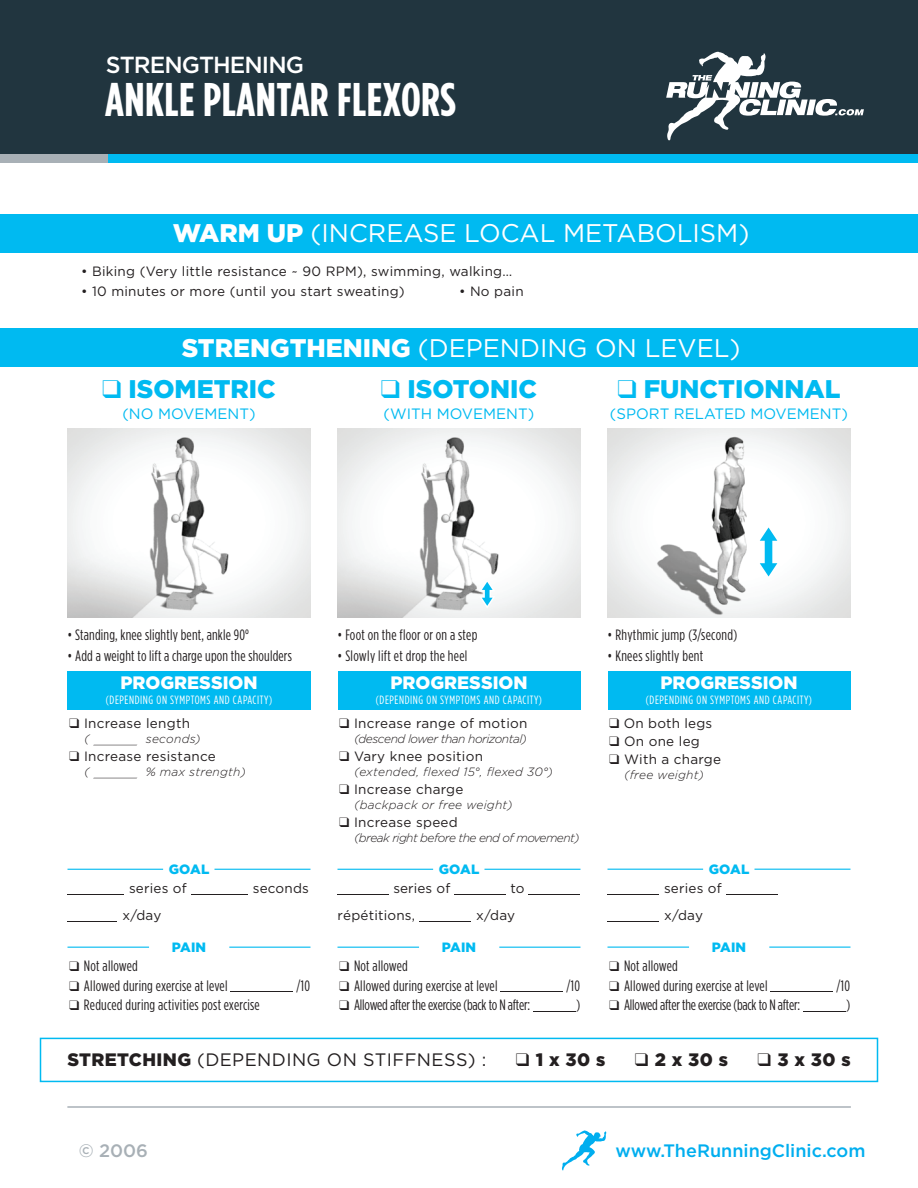
<style>
.page{position:relative;width:918px;height:1188px;background:#fff}
.page>*{position:absolute;margin:0;border:0;box-sizing:border-box;transform-origin:0 0}
.t1{font:700 47.25px "Gotham Condensed";letter-spacing:.01em;color:#fff}
.t2{font:25.5px "Gotham";color:#fff}
.t3{font:900 25.5px "Gotham";color:#00baf1}
.t4{font:500 23.25px "Gotham";letter-spacing:-.04em;color:#fff}
.t5{font:900 18px "Gotham";color:#fff}
.t6{font:18px "Gotham";letter-spacing:.025em;color:#231f20}
.t7{font:500 18px "Gotham";color:#00aeef}
.t8{font:900 18px "Gotham";color:#231f20}
.t9{font:500 18px "Gotham";color:#a8b0b6}
.t10{font:15px "Gotham Condensed";letter-spacing:.015em;color:#231f20}
.t11{font:15px "Gotham Condensed";letter-spacing:-.015em;color:#231f20}
.t12{font:15px "Gotham";color:#00baf1}
.t13{font:13.5px "Gotham";letter-spacing:.02em;color:#231f20}
.t14{font:900 13.5px "Gotham";letter-spacing:.015em;color:#00baf1}
.t15{font:12px "Gotham Condensed";letter-spacing:.05em;color:#fff}
.t16{font:italic 300 12px "Gotham";letter-spacing:.02em;color:#231f20}
.t17{font:italic 300 12px "Gotham";letter-spacing:-.045em;color:#231f20}
.t18{font:italic 300 12px "Gotham";letter-spacing:-.04em;color:#231f20}
.t19{font:6px "Gotham";color:#231f20;scale:17.2 1}
.t20{font:6px "Gotham";color:#231f20;scale:11.8 1}
.t21{font:5.4px "Gotham";color:#231f20;scale:15.75 1}
.t22{font:5.4px "Gotham";color:#231f20;scale:17.25 1}
.t23{font:5.4px "Gotham";color:#231f20;scale:15.25 1}
.s1{font-weight:900}
</style>
<div class="page">
<img style="left:68px;top:429px;width:242px;height:189px">
<img style="left:338px;top:429px;width:242px;height:189px">
<img style="left:608px;top:429px;width:242px;height:189px">
<div style="left:0;top:0;width:918px;height:154px;background:#21353f"></div>
<svg style="left:562px;top:1130px;width:44px;height:40px"></svg>
<svg style="left:666px;top:52px;width:198px;height:88px"></svg>
<div style="left:0;top:154px;width:918px;height:10px;background:#00baf1"></div>
<div style="left:0;top:154px;width:108px;height:10px;background:#a8b0b6"></div>
<hr style="left:67px;top:1106px;width:784px;height:2px;background:#a8b0b6">
<div style="left:0;top:214px;width:918px;height:39px;background:#00baf1"></div>
<div style="left:68px;top:671px;width:243px;height:39px;background:#00baf1"></div>
<hr style="left:68px;top:869px;width:95px;height:1px;background:#00baf1">
<hr style="left:214px;top:869px;width:97px;height:1px;background:#00baf1">
<hr style="left:68px;top:947px;width:81px;height:1px;background:#00baf1">
<hr style="left:229px;top:947px;width:82px;height:1px;background:#00baf1">
<hr style="left:338px;top:869px;width:95px;height:1px;background:#00baf1">
<hr style="left:484px;top:869px;width:97px;height:1px;background:#00baf1">
<hr style="left:338px;top:947px;width:81px;height:1px;background:#00baf1">
<hr style="left:499px;top:947px;width:82px;height:1px;background:#00baf1">
<hr style="left:608px;top:869px;width:95px;height:1px;background:#00baf1">
<hr style="left:754px;top:869px;width:97px;height:1px;background:#00baf1">
<hr style="left:608px;top:947px;width:81px;height:1px;background:#00baf1">
<hr style="left:769px;top:947px;width:82px;height:1px;background:#00baf1">
<div style="left:608px;top:671px;width:243px;height:39px;background:#00baf1"></div>
<div style="left:338px;top:671px;width:243px;height:39px;background:#00baf1"></div>
<div style="left:0;top:328px;width:918px;height:39px;background:#00baf1"></div>
<svg style="left:476px;top:576px;width:22px;height:35px"></svg>
<div style="left:40px;top:1038px;width:838px;height:44px;border:2px solid #00baf1"></div>
<svg style="left:754px;top:522px;width:29px;height:60px"></svg>
<h3 class="t4" style="left:106px;top:52px;width:200px">STRENGTHENING</h3>
<h1 class="t1" style="left:105px;top:73px;width:352px">ANKLE PLANTAR FLEXORS</h1>
<h2 class="t2" style="left:173px;top:219px;width:578px"><span class="s1">WARM UP</span> (INCREASE LOCAL METABOLISM)</h2>
<p class="t13" style="left:81px;top:264px;width:433px">• Biking (Very little resistance ~ 90 RPM), swimming, walking…</p>
<p class="t13" style="left:81px;top:284px;width:325px">• 10 minutes or more (until you start sweating)</p>
<p class="t13" style="left:459px;top:284px;width:66px">• No pain</p>
<h2 class="t2" style="left:182px;top:333px;width:560px"><span class="s1">STRENGTHENING</span> (DEPENDING ON LEVEL)</h2>
<h2 class="t3" style="left:102px;top:375px;width:175px">❑ ISOMETRIC</h2>
<p class="t12" style="left:122px;top:406px;width:135px">(NO MOVEMENT)</p>
<h2 class="t3" style="left:381px;top:375px;width:158px">❑ ISOTONIC</h2>
<p class="t12" style="left:384px;top:406px;width:152px">(WITH MOVEMENT)</p>
<h2 class="t3" style="left:617px;top:375px;width:225px">❑ FUNCTIONNAL</h2>
<p class="t12" style="left:610px;top:406px;width:240px">(SPORT RELATED MOVEMENT)</p>
<p class="t10" style="left:67px;top:627px;width:183px">• Standing, knee slightly bent, ankle 90°</p>
<p class="t10" style="left:67px;top:648px;width:226px">• Add a weight to lift a charge upon the shoulders</p>
<p class="t5" style="left:120px;top:673px;width:139px">PROGRESSION</p>
<p class="t15" style="left:106px;top:694px;width:168px">(DEPENDING ON SYMPTOMS AND CAPACITY)</p>
<p class="t13" style="left:69px;top:716px;width:122px">❑ Increase length</p>
<p class="t16" style="left:84px;top:733px;width:118px">( _seconds)</p>
<p class="t13" style="left:69px;top:749px;width:148px">❑ Increase resistance</p>
<p class="t16" style="left:84px;top:766px;width:163px">( _% max strength)</p>
<p class="t14" style="left:169px;top:861px;width:42px">GOAL</p>
<p class="t13" style="left:129px;top:881px;width:59px">series of</p>
<p class="t13" style="left:253px;top:881px;width:58px">seconds</p>
<p class="t22" style="left:68px;top:888px;width:5px">_</p>
<p class="t22" style="left:191px;top:888px;width:5px">_</p>
<p class="t10" style="left:338px;top:627px;width:141px">• Foot on the floor or on a step</p>
<p class="t10" style="left:338px;top:648px;width:131px">• Slowly lift et drop the heel</p>
<p class="t5" style="left:390px;top:673px;width:139px">PROGRESSION</p>
<p class="t15" style="left:376px;top:694px;width:168px">(DEPENDING ON SYMPTOMS AND CAPACITY)</p>
<p class="t13" style="left:339px;top:716px;width:190px">❑ Increase range of motion</p>
<p class="t18" style="left:354px;top:733px;width:174px">(descend lower than horizontal)</p>
<p class="t13" style="left:339px;top:749px;width:145px">❑ Vary knee position</p>
<p class="t16" style="left:354px;top:766px;width:200px">(extended, flexed 15°, flexed 30°)</p>
<p class="t13" style="left:339px;top:782px;width:126px">❑ Increase charge</p>
<p class="t16" style="left:354px;top:799px;width:160px">(backpack or free weight)</p>
<p class="t13" style="left:339px;top:815px;width:120px">❑ Increase speed</p>
<p class="t17" style="left:354px;top:832px;width:227px">(break right before the end of movement)</p>
<p class="t14" style="left:439px;top:861px;width:42px">GOAL</p>
<p class="t21" style="left:338px;top:888px;width:5px">_</p>
<p class="t13" style="left:393px;top:881px;width:59px">series of</p>
<p class="t13" style="left:511px;top:881px;width:16px">to</p>
<p class="t21" style="left:455px;top:888px;width:5px">_</p>
<p class="t21" style="left:529px;top:888px;width:5px">_</p>
<p class="t10" style="left:608px;top:627px;width:131px">• Rhythmic jump (3/second)</p>
<p class="t10" style="left:608px;top:648px;width:97px">• Knees slightly bent</p>
<p class="t5" style="left:660px;top:673px;width:139px">PROGRESSION</p>
<p class="t15" style="left:646px;top:694px;width:168px">(DEPENDING ON SYMPTOMS AND CAPACITY)</p>
<p class="t13" style="left:609px;top:716px;width:105px">❑ On both legs</p>
<p class="t13" style="left:609px;top:734px;width:92px">❑ On one leg</p>
<p class="t13" style="left:609px;top:752px;width:113px">❑ With a charge</p>
<p class="t16" style="left:624px;top:769px;width:81px">(free weight)</p>
<p class="t14" style="left:709px;top:861px;width:42px">GOAL</p>
<p class="t13" style="left:664px;top:881px;width:59px">series of</p>
<p class="t21" style="left:608px;top:888px;width:5px">_</p>
<p class="t21" style="left:726px;top:888px;width:5px">_</p>
<p class="t23" style="left:68px;top:915px;width:5px">_</p>
<p class="t13" style="left:122px;top:908px;width:40px">x/day</p>
<p class="t14" style="left:172px;top:939px;width:36px">PAIN</p>
<p class="t10" style="left:69px;top:958px;width:70px">❑ Not allowed</p>
<p class="t10" style="left:69px;top:978px;width:160px">❑ Allowed during exercise at level</p>
<p class="t19" style="left:231px;top:985px;width:5px">_</p>
<p class="t10" style="left:297px;top:978px;width:15px">/10</p>
<p class="t13" style="left:337px;top:908px;width:79px">répétitions,</p>
<p class="t21" style="left:420px;top:915px;width:5px">_</p>
<p class="t13" style="left:476px;top:908px;width:40px">x/day</p>
<p class="t14" style="left:442px;top:939px;width:36px">PAIN</p>
<p class="t10" style="left:339px;top:958px;width:70px">❑ Not allowed</p>
<p class="t10" style="left:339px;top:978px;width:160px">❑ Allowed during exercise at level</p>
<p class="t19" style="left:501px;top:985px;width:5px">_</p>
<p class="t10" style="left:567px;top:978px;width:15px">/10</p>
<p class="t21" style="left:608px;top:915px;width:5px">_</p>
<p class="t13" style="left:664px;top:908px;width:40px">x/day</p>
<p class="t14" style="left:712px;top:939px;width:36px">PAIN</p>
<p class="t10" style="left:609px;top:958px;width:70px">❑ Not allowed</p>
<p class="t10" style="left:609px;top:978px;width:160px">❑ Allowed during exercise at level</p>
<p class="t19" style="left:771px;top:985px;width:5px">_</p>
<p class="t10" style="left:837px;top:978px;width:15px">/10</p>
<p class="t10" style="left:69px;top:997px;width:192px">❑ Reduced during activities post exercise</p>
<p class="t11" style="left:339px;top:997px;width:192px">❑ Allowed after the exercise (back to N after:</p>
<p class="t20" style="left:533px;top:1005px;width:5px">_</p>
<p class="t10" style="left:577px;top:997px;width:5px">)</p>
<p class="t11" style="left:609px;top:997px;width:192px">❑ Allowed after the exercise (back to N after:</p>
<p class="t20" style="left:803px;top:1005px;width:5px">_</p>
<p class="t10" style="left:847px;top:997px;width:5px">)</p>
<p class="t6" style="left:67px;top:1050px;width:421px"><span class="s1">STRETCHING</span> (DEPENDING ON STIFFNESS) :</p>
<p class="t8" style="left:516px;top:1049px;width:91px">❑ 1 x 30 s</p>
<p class="t8" style="left:635px;top:1049px;width:95px">❑ 2 x 30 s</p>
<p class="t8" style="left:758px;top:1049px;width:95px">❑ 3 x 30 s</p>
<p class="t9" style="left:79px;top:1140px;width:71px">© 2006</p>
<p class="t7" style="left:616px;top:1140px;width:251px">www.TheRunningClinic.com</p>
</div>
